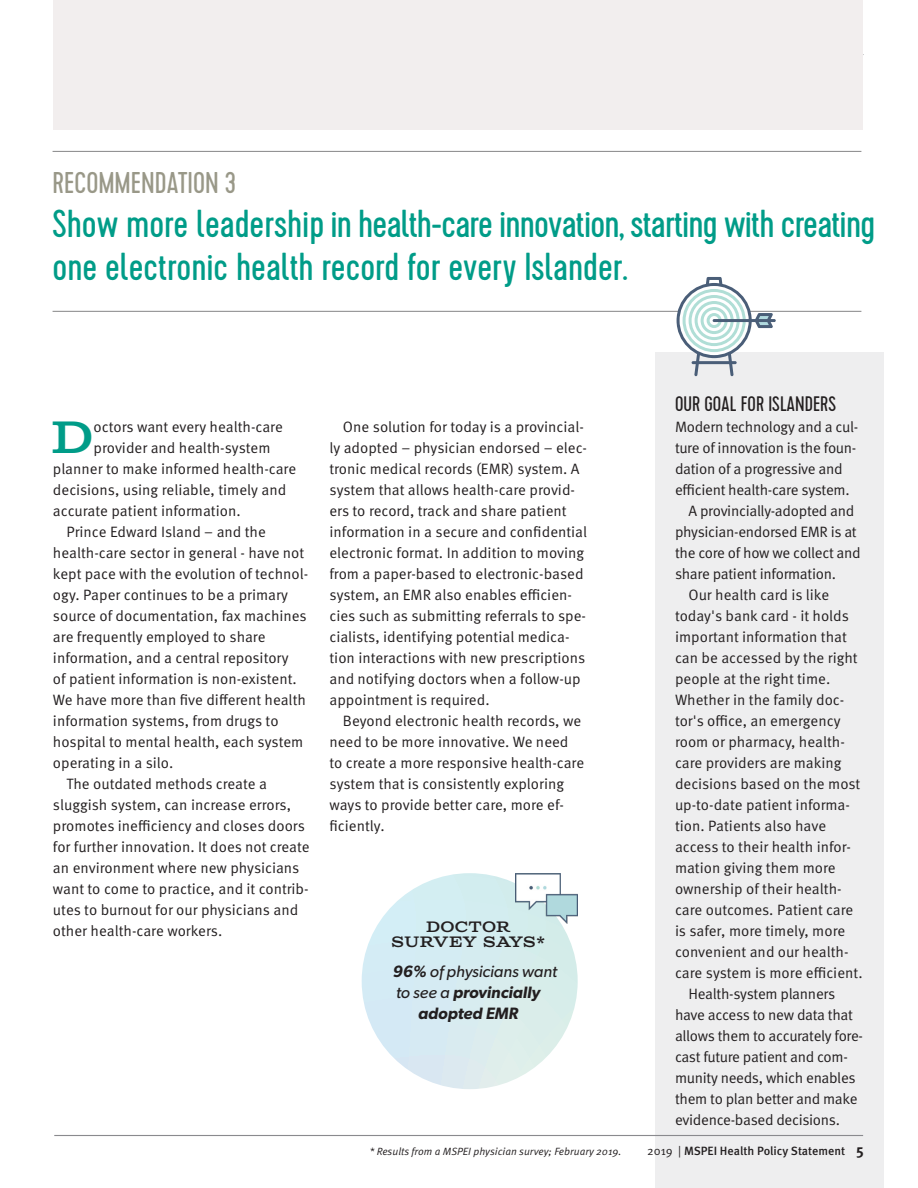
<style>
.page{position:relative;width:918px;height:1188px;background:#fff}
.page>*{position:absolute;margin:0;border:0;box-sizing:border-box;transform-origin:0 0}
.body_intro{font:500 45px "Columbia Titling";color:#009c88}
.Hed_1{font:39px/43.8px "Cervo";color:#009c88}
.Hed_1-2{font:30px "Cervo";color:#999888}
.sub_hed{font:21px "Cervo";color:#231f20}
.body{font:italic 600 16.5px "Gibson";color:#231f20}
.body-2{font:italic 16.5px "Gibson";color:#231f20}
.body-3{font:15px/21px "Meta OT Norm";color:#231f20}
.body-4{font:15px/21px "Meta OT Norm";letter-spacing:-.02em;color:#231f20}
.body_intro-2{font:15px "Meta OT Norm";color:#231f20}
.body_no_indent{font:15px/21px "Meta OT Norm";letter-spacing:-.02em;color:#231f20}
.sub_hed-2{font:500 15px/15px "Columbia Titling";letter-spacing:-.005em;color:#231f20;text-align:center}
.t1{font:500 12px "Meta OT";color:#231f20}
.body-5{font:10.5px "Meta OT Norm Ita";color:#231f20}
.s1{font-weight:600}
.s2{font-weight:400}
.s3{font-family:"Meta OT Norm";font-weight:400}
.s4{font-weight:700;font-size:15px}
</style>
<div class="page">
<div style="left:655px;top:352px;width:229px;height:836px;background:#eeeeef"></div>
<div style="left:53px;top:0;width:810px;height:130px;background:#f2eeee"></div>
<hr style="left:53px;top:311px;width:808px;height:1px;background:#868687">
<hr style="left:53px;top:151px;width:808px;height:1px;background:#868687">
<svg style="left:362px;top:873px;width:216px;height:216px"></svg>
<img style="left:515px;top:874px;width:63px;height:49px">
<hr style="left:713px;top:319px;width:63px;height:3px;background:#4a5e78;border-radius:2px">
<svg style="left:677px;top:277px;width:96px;height:99px"></svg>
<hr style="left:54px;top:1135px;width:809px;height:1px;background:#8a8a8e">
<p class="Hed_1-2" style="left:53px;top:165px;width:185px">RECOMMENDATION 3</p>
<p class="Hed_1" style="left:53px;top:202px;width:824px">Show more leadership in health-care innovation, starting with creating one electronic health record for every Islander.</p>
<p class="body_intro" style="left:50px;top:411px;width:45px">D</p>
<p class="body_intro-2" style="left:94px;top:418px;width:191px">octors want every health-care</p>
<p class="body_intro-2" style="left:94px;top:439px;width:179px">provider and health-system</p>
<p class="body_intro-2" style="left:53px;top:460px;width:245px">planner to make informed health-care</p>
<p class="body_intro-2" style="left:53px;top:481px;width:235px">decisions, using reliable, timely and</p>
<p class="body_intro-2" style="left:53px;top:502px;width:189px">accurate patient information.</p>
<p class="body-3" style="left:53px;top:521px;width:257px;text-indent:14px">Prince Edward Island – and the health-care sector in general - have not kept pace with the evolution of technol&shy;ogy. Paper continues to be a primary source of documentation, fax machines are frequently employed to share information, and a central repository<br>of patient information is non-existent.<br>We have more than five different health information systems, from drugs to hospital to mental health, each system operating in a silo.</p>
<p class="body-3" style="left:53px;top:773px;width:258px;text-indent:14px">The outdated methods create a sluggish system, can increase errors, promotes inefficiency and closes doors for further innovation. It does not create an environment where new physicians want to come to practice, and it contrib&shy;utes to burnout for our physicians and other health-care workers.</p>
<p class="body-3" style="left:329px;top:416px;width:259px;text-indent:14px">One solution for today is a provincial&shy;ly adopted – physician endorsed – elec&shy;tronic medical records (EMR) system. A system that allows health-care provid&shy;ers to record, track and share patient information in a secure and confidential electronic format. In addition to moving from a paper-based to electronic-based system, an EMR also enables efficien&shy;cies such as submitting referrals to spe&shy;cialists, identifying potential medica&shy;tion interactions with new prescriptions and notifying doctors when a follow-up appointment is required.</p>
<p class="body-3" style="left:329px;top:710px;width:256px;text-indent:14px">Beyond electronic health records, we need to be more innovative. We need to create a more responsive health-care system that is consistently exploring ways to provide better care, more ef&shy;ficiently.</p>
<p class="sub_hed-2" style="left:391px;top:920px;width:156px">DOCTOR<br>SURVEY SAYS*</p>
<p class="body-2" style="left:393px;top:961px;width:166px"><span class="s1">96%</span> of physicians want</p>
<p class="body" style="left:396px;top:982px;width:146px"><span class="s2">to see a</span> provincially</p>
<p class="body" style="left:418px;top:1003px;width:102px">adopted EMR</p>
<p class="sub_hed" style="left:675px;top:392px;width:163px">OUR GOAL FOR ISLANDERS</p>
<p class="body_no_indent" style="left:675px;top:416px;width:185px">Modern technology and a cul&shy;ture of innovation is the foun&shy;dation of a progressive and efficient health-care system.</p>
<p class="body-4" style="left:675px;top:500px;width:187px;text-indent:14px">A provincially-adopted and physician-endorsed EMR is at the core of how we collect and share patient information.</p>
<p class="body-3" style="left:675px;top:584px;width:189px;text-indent:14px">Our health card is like today's bank card - it holds important information that can be accessed by the right people at the right time.<br>Whether in the family doc&shy;tor's office, an emergency room or pharmacy, health&shy;care providers are making decisions based on the most up-to-date patient informa&shy;tion. Patients also have access to their health infor&shy;mation giving them more ownership of their health&shy;care outcomes. Patient care is safer, more timely, more convenient and our health&shy;care system is more efficient.</p>
<p class="body-4" style="left:675px;top:983px;width:190px;text-indent:14px">Health-system planners have access to new data that allows them to accurately fore&shy;cast future patient and com&shy;munity needs, which enables them to plan better and make evidence-based decisions.</p>
<p class="body-5" style="left:369px;top:1145px;width:253px">* Results from a MSPEI physician survey; February 2019.</p>
<p class="t1" style="left:647px;top:1143px;width:218px"><span class="s3">2019 |</span> MSPEI Health Policy Statement <span class="s4">5</span></p>
</div>
